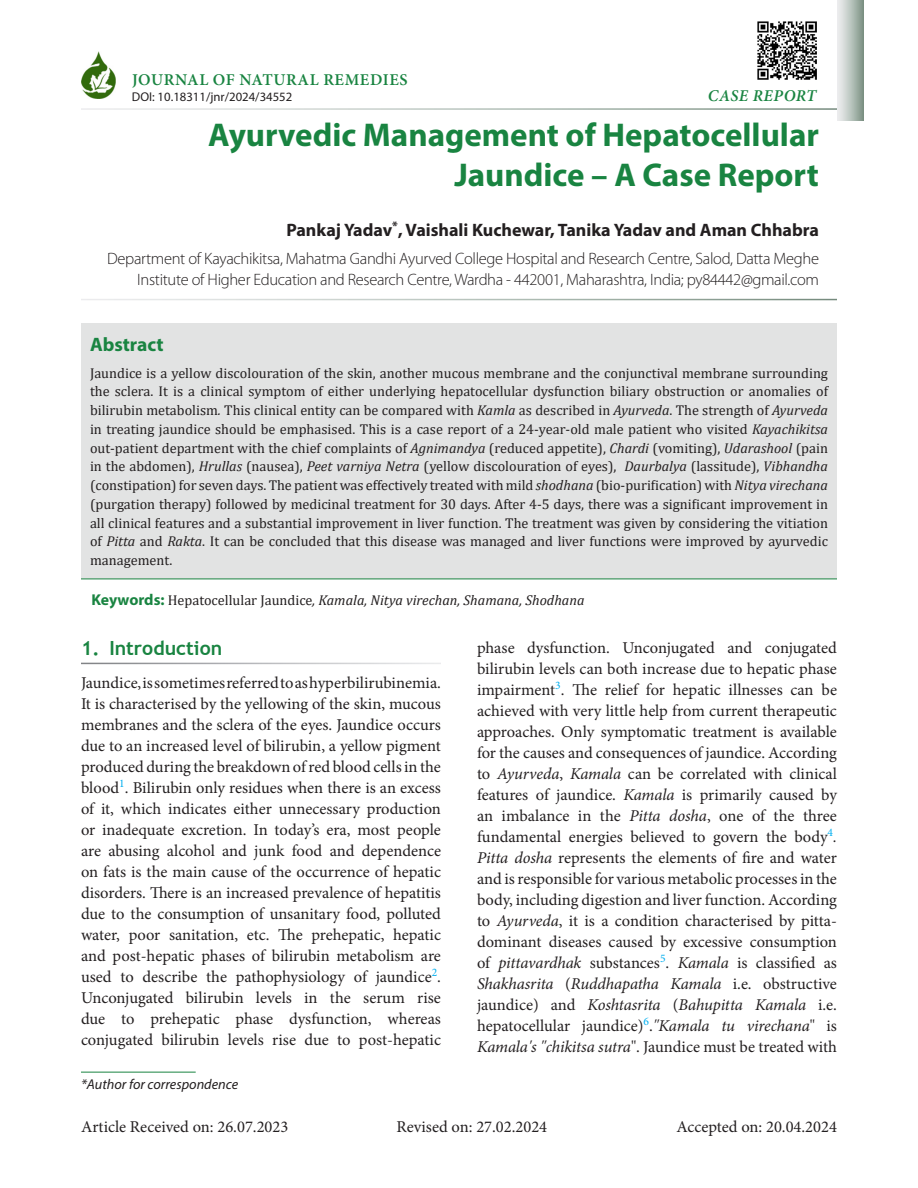
<style>
.page{position:relative;width:918px;height:1188px;background:#fff}
.page>*{position:absolute;margin:0;border:0;box-sizing:border-box;transform-origin:0 0}
.Article_title{font:700 33px/40.5px "Myriad Pro";color:#198441;text-align:right}
.A_level{font:700 19.5px "Trebuchet MS";color:#198441}
.Abstarct_head{font:700 19.5px "Myriad Pro";color:#198441}
.Author_group{font:700 18px "Myriad Pro";color:#231f20}
.Para_flush{font:16.5px/21px "Minion Pro";color:#231f20;text-align:justify}
.Author_affiliation{font:300 16.5px/21px "Myriad Pro";letter-spacing:-.02em;color:#231f20;text-align:right}
.Article_history{font:16.5px "Minion Pro";color:#231f20}
.Journal_title{font:600 16.5px "Minion Pro";letter-spacing:.035em;color:#198441}
.Article_type{font:italic 600 16.5px "Minion Pro";letter-spacing:.03em;color:#198441}
.Abstract_text{font:14.25px/18.8px "Cambria";color:#231f20;text-align:justify}
.Keywords{font:italic 14.25px "Cambria";color:#231f20}
.Footnote1{font:italic 14.25px "Myriad Pro";color:#231f20}
.DOI{font:12.75px "Myriad Pro";color:#231f20}
.s1{font-style:italic}
.s2{font-family:"Myriad Pro";font-weight:700;font-style:normal;font-size:15.75px;color:#198441}
.s3{font-style:normal}
</style>
<div class="page">
<svg style="left:837px;top:0;width:27px;height:121px;background:#b8c3bd"></svg>
<img style="left:81px;top:52px;width:35px;height:46px">
<div style="left:81px;top:323px;width:756px;height:256px;background:#e2e3e3"></div>
<hr style="left:81px;top:579px;width:756px;height:1px;background:#198441">
<img style="left:758px;top:21px;width:58px;height:59px">
<hr style="left:81px;top:1072px;width:115px;height:1px;background:#198441">
<p class="Journal_title" style="left:132px;top:68px;width:277px">JOURNAL OF NATURAL REMEDIES</p>
<p class="DOI" style="left:132px;top:89px;width:162px">DOI: 10.18311/jnr/2024/34552</p>
<p class="Article_type" style="left:708px;top:84px;width:110px">CASE REPORT</p>
<p class="Article_title" style="left:208px;top:113px;width:612px">Ayurvedic Management of Hepatocellular<br>Jaundice – A Case Report</p>
<p class="Author_group" style="left:286px;top:218px;width:534px">Pankaj Yadav<sup>*</sup>, Vaishali Kuchewar, Tanika Yadav and Aman Chhabra</p>
<p class="Author_affiliation" style="left:107px;top:249px;width:713px">Department of Kayachikitsa, Mahatma Gandhi Ayurved College Hospital and Research Centre, Salod, Datta Meghe<br>Institute of Higher Education and Research Centre, Wardha - 442001, Maharashtra, India; py84442@gmail.com</p>
<p class="Abstarct_head" style="left:90px;top:332px;width:75px">Abstract</p>
<p class="Abstract_text" style="left:90px;top:363px;width:740px">Jaundice is a yellow discolouration of the skin, another mucous membrane and the conjunctival membrane surrounding the sclera. It is a clinical symptom of either underlying hepatocellular dysfunction biliary obstruction or anomalies of bilirubin metabolism<span class="s1">.</span> This clinical entity can be compared with <span class="s1">Kamla</span> as described in <span class="s1">Ayurveda</span>. The strength of <span class="s1">Ayurveda </span>in treating jaundice should be emphasised. This is a case report of a 24-year-old male patient who visited <span class="s1">Kayachikitsa </span>out-patient department with the chief complaints of <span class="s1">Agnimandya</span> (reduced appetite), <span class="s1">Chardi</span> (vomiting), <span class="s1">Udarashool</span> (pain in the abdomen), <span class="s1">Hrullas</span> (nausea), <span class="s1">Peet varniya Netra</span> (yellow discolouration of eyes), <span class="s1">Daurbalya</span> (lassitude), <span class="s1">Vibhandha </span>(constipation) for seven days. The patient was effectively treated with mild <span class="s1">shodhana</span> (bio-purification) with <span class="s1">Nitya virechana </span>(purgation therapy) followed by medicinal treatment for 30 days. After 4-5 days, there was a significant improvement in all clinical features and a substantial improvement in liver function. The treatment was given by considering the vitiation of <span class="s1">Pitta</span> and <span class="s1">Rakta</span>. It can be concluded that this disease was managed and liver functions were improved by ayurvedic management.</p>
<p class="Keywords" style="left:92px;top:590px;width:495px"><span class="s2">Keywords:</span> <span class="s3">Hepatocellular Jaundice</span>, Kamala, Nitya virechan, Shamana, Shodhana</p>
<p class="A_level" style="left:81px;top:636px;width:143px">1. Introduction</p>
<p class="Para_flush" style="left:81px;top:672px;width:362px">Jaundice, is sometimes referred to as hyperbilirubinemia.<br>It is characterised by the yellowing of the skin, mucous membranes and the sclera of the eyes. Jaundice occurs due to an increased level of bilirubin, a yellow pigment produced during the breakdown of red blood cells in the blood<sup>1</sup>. Bilirubin only residues when there is an excess of it, which indicates either unnecessary production or inadequate excretion. In today’s era, most people are abusing alcohol and junk food and dependence on fats is the main cause of the occurrence of hepatic disorders. There is an increased prevalence of hepatitis due to the consumption of unsanitary food, polluted water, poor sanitation, etc. The prehepatic, hepatic and post-hepatic phases of bilirubin metabolism are used to describe the pathophysiology of jaundice<sup>2</sup>.<br>Unconjugated bilirubin levels in the serum rise due to prehepatic phase dysfunction, whereas conjugated bilirubin levels rise due to post-hepatic</p>
<p class="Footnote1" style="left:81px;top:1075px;width:159px">*Author for correspondence</p>
<p class="Para_flush" style="left:477px;top:637px;width:362px">phase dysfunction. Unconjugated and conjugated bilirubin levels can both increase due to hepatic phase impairment<sup>3</sup>. The relief for hepatic illnesses can be achieved with very little help from current therapeutic approaches. Only symptomatic treatment is available for the causes and consequences of jaundice. According to <span class="s1">Ayurveda</span>, <span class="s1">Kamala</span> can be correlated with clinical features of jaundice. <span class="s1">Kamala</span> is primarily caused by an imbalance in the <span class="s1">Pitta dosha</span>, one of the three fundamental energies believed to govern the body<sup>4</sup><span class="s1">.<br>Pitta dosha</span> represents the elements of fire and water and is responsible for various metabolic processes in the body, including digestion and liver function. According to <span class="s1">Ayurveda</span>, it is a condition characterised by pitta&shy;dominant diseases caused by excessive consumption of <span class="s1">pittavardhak</span> substances<sup>5</sup>. <span class="s1">Kamala</span> is classified as <span class="s1">Shakhasrita</span> (<span class="s1">Ruddhapatha Kamala</span> i.e. obstructive jaundice) and <span class="s1">Koshtasrita</span> (<span class="s1">Bahupitta Kamala</span> i.e. hepatocellular jaundice)<sup>6</sup>.<span class="s1">"Kamala tu virechana</span>" is <span class="s1">Kamala's "chikitsa sutra</span>". Jaundice must be treated with</p>
<p class="Article_history" style="left:81px;top:1116px;width:209px">Article Received on: 26.07.2023</p>
<p class="Article_history" style="left:396px;top:1116px;width:152px">Revised on: 27.02.2024</p>
<p class="Article_history" style="left:676px;top:1116px;width:162px">Accepted on: 20.04.2024</p>
</div>
